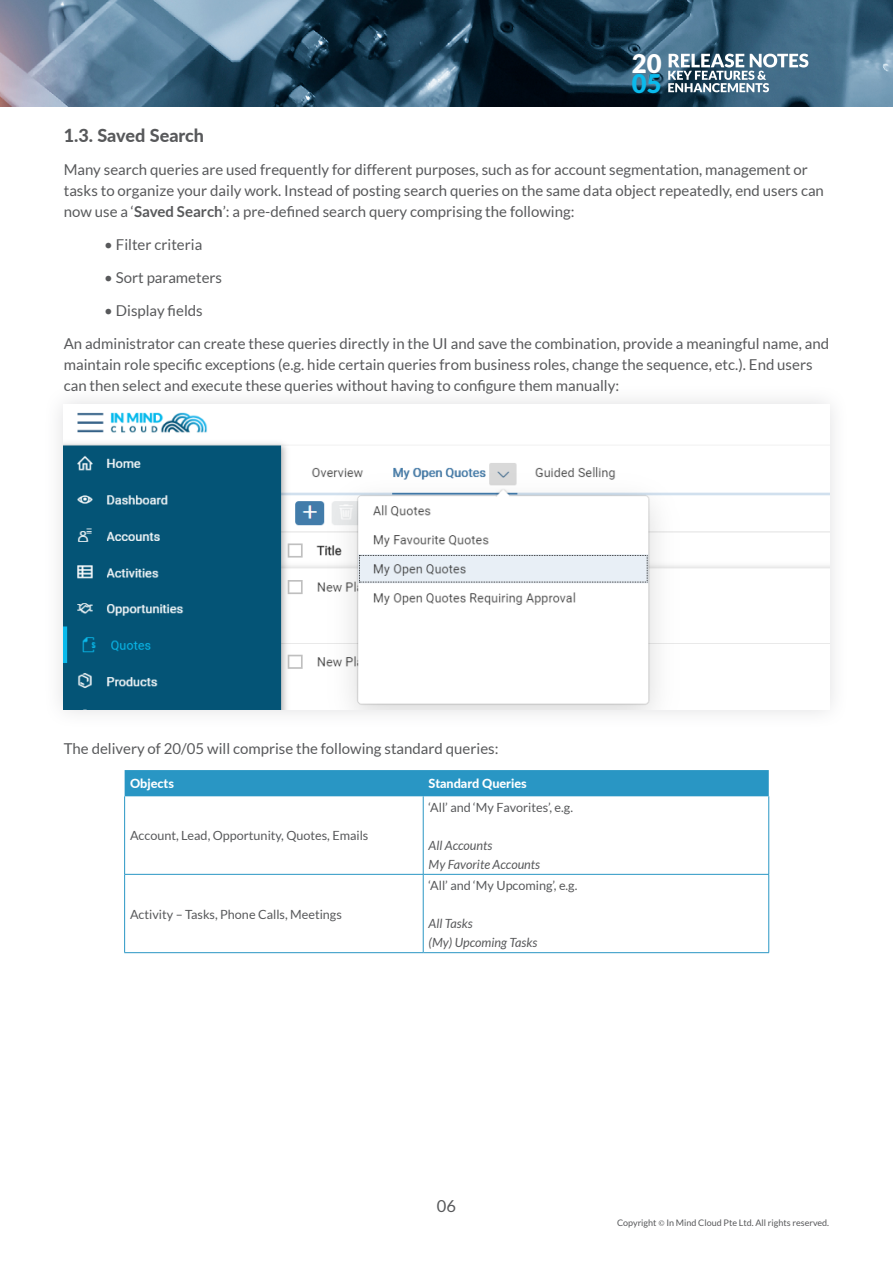
<style>
.page{position:relative;width:893px;height:1263px;background:#fff}
.page>*{position:absolute;margin:0;border:0;box-sizing:border-box;transform-origin:0 0}
.t1{font:900 25.65px "Lato";color:#fff}
.t2{font:900 25.65px "Lato";color:#0abaec}
.t3{font:800 18px "Lato";color:#58595b}
.t4{font:16.5px "Lato";color:#58595b}
.t5{font:15px/21px "Lato";color:#58595b}
.t6{font:12.6px "Lato";color:#58595b}
.t7{font:italic 12.6px/19px "Lato";color:#58595b}
.t8{font:800 12.6px "Lato";color:#fff}
.t9{font:9px "Lato";color:#58595b}
.s1{font-weight:700}
.s2{font-family:"Minion Pro"}
</style>
<div class="page">
<img style="left:0;top:0;width:893px;height:106px">
<svg style="left:668px;top:54px;width:140px;height:38px"></svg>
<div style="left:44px;top:385px;width:805px;height:344px;background:#fbfbfb"></div>
<img style="left:64px;top:412px;width:765px;height:297px">
<div style="left:125px;top:770px;width:644px;height:26px;background:#2996c4"></div>
<hr style="left:124px;top:796px;width:1px;height:78px;background:#2996c4">
<hr style="left:124px;top:874px;width:299px;height:1px;background:#2996c4">
<hr style="left:124px;top:875px;width:1px;height:77px;background:#2996c4">
<hr style="left:423px;top:874px;width:346px;height:1px;background:#2996c4">
<hr style="left:124px;top:952px;width:300px;height:1px;background:#2996c4">
<hr style="left:423px;top:796px;width:1px;height:78px;background:#2996c4">
<hr style="left:768px;top:796px;width:1px;height:78px;background:#2996c4">
<hr style="left:423px;top:875px;width:1px;height:77px;background:#2996c4">
<hr style="left:768px;top:875px;width:1px;height:77px;background:#2996c4">
<hr style="left:424px;top:952px;width:345px;height:1px;background:#2996c4">
<h1 class="t1" style="left:632px;top:48px;width:31px">20</h1>
<h1 class="t2" style="left:632px;top:69px;width:31px">05</h1>
<p class="t3" style="left:64px;top:122px;width:142px">1.3. Saved Search</p>
<p class="t5" style="left:64px;top:159px;width:762px">Many search queries are used frequently for different purposes, such as for account segmentation, management or tasks to organize your daily work. Instead of posting search queries on the same data object repeatedly, end users can now use a ‘<span class="s1">Saved Search</span>’: a pre-defined search query comprising the following:</p>
<p class="t5" style="left:104px;top:234px;width:99px">• Filter criteria</p>
<p class="t5" style="left:104px;top:267px;width:119px">• Sort parameters</p>
<p class="t5" style="left:104px;top:300px;width:100px">• Display fields</p>
<p class="t5" style="left:64px;top:333px;width:767px">An administrator can create these queries directly in the UI and save the combination, provide a meaningful name, and maintain role specific exceptions (e.g. hide certain queries from business roles, change the sequence, etc.). End users can then select and execute these queries without having to configure them manually:</p>
<p class="t5" style="left:64px;top:738px;width:436px">The delivery of 20/05 will comprise the following standard queries:</p>
<p class="t8" style="left:130px;top:774px;width:45px">Objects</p>
<p class="t8" style="left:429px;top:774px;width:100px">Standard Queries</p>
<p class="t6" style="left:130px;top:829px;width:240px">Account, Lead, Opportunity, Quotes, Emails</p>
<p class="t6" style="left:130px;top:907px;width:213px">Activity – Tasks, Phone Calls, Meetings</p>
<p class="t6" style="left:429px;top:800px;width:146px">‘All’ and ‘My Favorites’, e.g.</p>
<p class="t7" style="left:429px;top:836px;width:113px">All Accounts<br>My Favorite Accounts</p>
<p class="t6" style="left:429px;top:878px;width:150px">‘All’ and ‘My Upcoming’, e.g.</p>
<p class="t7" style="left:429px;top:914px;width:110px">All Tasks<br>(My) Upcoming Tasks</p>
<p class="t4" style="left:437px;top:1197px;width:21px">06</p>
<p class="t9" style="left:617px;top:1218px;width:214px">Copyright <span class="s2">©</span> In Mind Cloud Pte Ltd. All rights reserved.</p>
</div>
